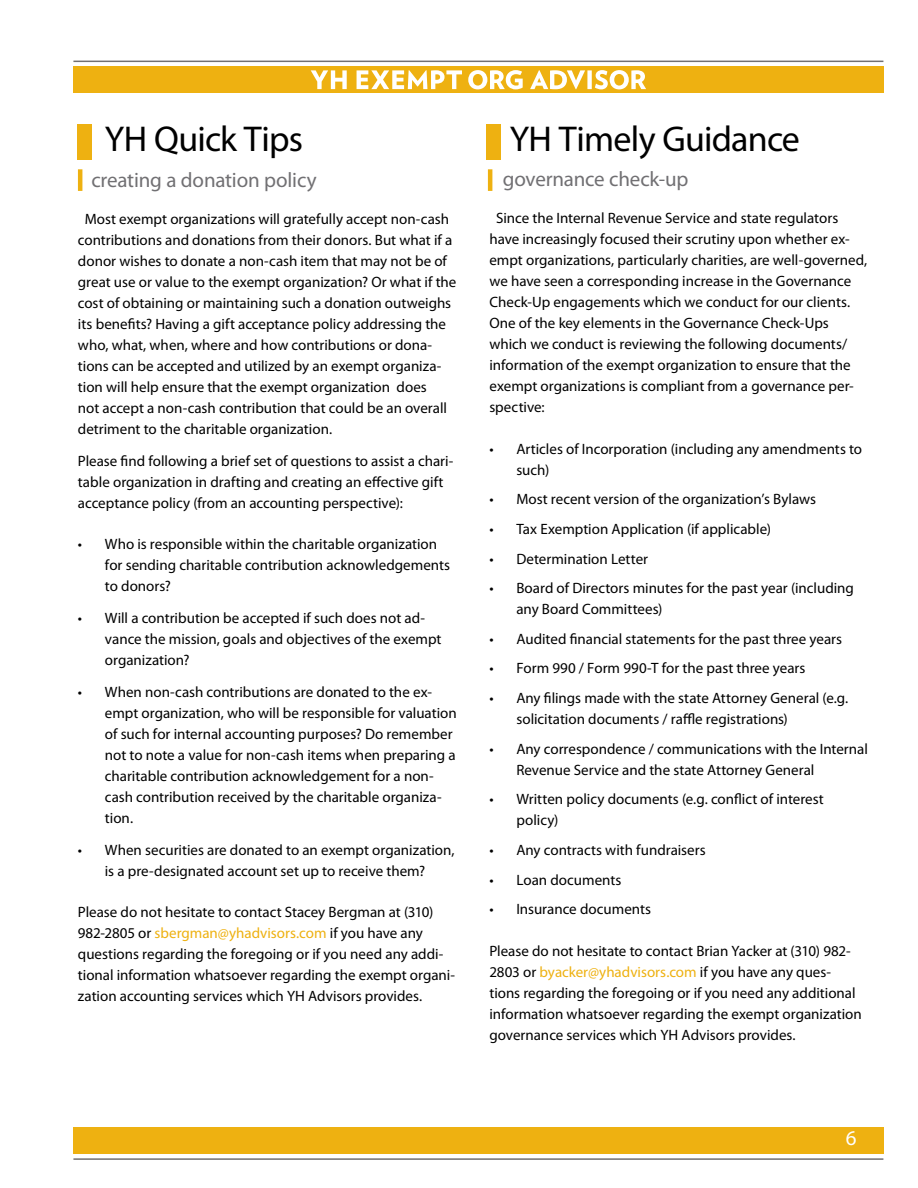
<style>
.page{position:relative;width:918px;height:1188px;background:#fff}
.page>*{position:absolute;margin:0;border:0;box-sizing:border-box;transform-origin:0 0}
.t1{font:36px "Myriad Pro";letter-spacing:-.02em;color:#000}
.t2{font:21px "Myriad Pro";letter-spacing:-.01em;color:#717073}
.t3{font:21px "Myriad Pro";color:#fff}
.t4{font:15px/21px "Myriad Pro";color:#000}
.s1{color:#eeb111}
</style>
<div class="page">
<div style="left:73px;top:66px;width:810px;height:27px;background:#eeb111"></div>
<svg style="left:311px;top:70px;width:335px;height:19px"></svg>
<hr style="left:73px;top:61px;width:810px;height:1px;background:#717073">
<div style="left:73px;top:1127px;width:810px;height:27px;background:#eeb111"></div>
<hr style="left:73px;top:1158px;width:810px;height:2px;background:#717073">
<div style="left:77px;top:125px;width:15px;height:35px;background:#eeb111"></div>
<hr style="left:78px;top:169px;width:4px;height:22px;background:#eeb111">
<div style="left:487px;top:125px;width:14px;height:35px;background:#eeb111"></div>
<hr style="left:488px;top:169px;width:4px;height:22px;background:#eeb111">
<h1 class="t1" style="left:105px;top:116px;width:200px">YH Quick Tips</h1>
<h2 class="t2" style="left:91px;top:167px;width:227px">creating a donation policy</h2>
<p class="t4" style="left:78px;top:208px;width:380px;text-indent:7px">Most exempt organizations will gratefully accept non-cash contributions and donations from their donors. But what if a donor wishes to donate a non-cash item that may not be of great use or value to the exempt organization? Or what if the cost of obtaining or maintaining such a donation outweighs its benefits? Having a gift acceptance policy addressing the who, what, when, where and how contributions or dona&shy;tions can be accepted and utilized by an exempt organiza&shy;tion will help ensure that the exempt organization does<br>not accept a non-cash contribution that could be an overall detriment to the charitable organization.</p>
<p class="t4" style="left:78px;top:450px;width:377px">Please find following a brief set of questions to assist a chari&shy;table organization in drafting and creating an effective gift acceptance policy (from an accounting perspective):</p>
<p class="t4" style="left:105px;top:534px;width:347px;text-indent:-27px">• Who is responsible within the charitable organization for sending charitable contribution acknowledgements to donors?</p>
<p class="t4" style="left:105px;top:607px;width:338px;text-indent:-27px">• Will a contribution be accepted if such does not ad&shy;vance the mission, goals and objectives of the exempt organization?</p>
<p class="t4" style="left:105px;top:681px;width:353px;text-indent:-27px">• When non-cash contributions are donated to the ex&shy;empt organization, who will be responsible for valuation of such for internal accounting purposes? Do remember not to note a value for non-cash items when preparing a charitable contribution acknowledgement for a non&shy;cash contribution received by the charitable organiza&shy;tion.</p>
<p class="t4" style="left:78px;top:839px;width:378px;text-align:center">• When securities are donated to an exempt organization, is a pre-designated account set up to receive them?</p>
<p class="t4" style="left:78px;top:901px;width:379px">Please do not hesitate to contact Stacey Bergman at (310)<br>982-2805 or <span class="s1">sbergman@yhadvisors.com</span> if you have any questions regarding the foregoing or if you need any addi&shy;tional information whatsoever regarding the exempt organi&shy;zation accounting services which YH Advisors provides.</p>
<h1 class="t1" style="left:510px;top:116px;width:292px">YH Timely Guidance</h1>
<h2 class="t2" style="left:503px;top:166px;width:187px">governance check-up</h2>
<p class="t4" style="left:489px;top:208px;width:379px;text-indent:7px">Since the Internal Revenue Service and state regulators have increasingly focused their scrutiny upon whether ex&shy;empt organizations, particularly charities, are well-governed, we have seen a corresponding increase in the Governance Check-Up engagements which we conduct for our clients.<br>One of the key elements in the Governance Check-Ups which we conduct is reviewing the following documents/ information of the exempt organization to ensure that the exempt organizations is compliant from a governance per&shy;spective:</p>
<p class="t4" style="left:516px;top:438px;width:347px;text-indent:-27px">• Articles of Incorporation (including any amendments to such)</p>
<p class="t4" style="left:489px;top:489px;width:328px">• Most recent version of the organization’s Bylaws</p>
<p class="t4" style="left:489px;top:518px;width:283px">• Tax Exemption Application (if applicable)</p>
<p class="t4" style="left:489px;top:548px;width:160px">• Determination Letter</p>
<p class="t4" style="left:516px;top:577px;width:339px;text-indent:-27px">• Board of Directors minutes for the past year (including any Board Committees)</p>
<p class="t4" style="left:489px;top:628px;width:354px">• Audited financial statements for the past three years</p>
<p class="t4" style="left:489px;top:658px;width:318px">• Form 990 / Form 990-T for the past three years</p>
<p class="t4" style="left:516px;top:687px;width:333px;text-indent:-27px">• Any filings made with the state Attorney General (e.g. solicitation documents / raffle registrations)</p>
<p class="t4" style="left:516px;top:738px;width:353px;text-indent:-27px">• Any correspondence / communications with the Internal<br>Revenue Service and the state Attorney General</p>
<p class="t4" style="left:516px;top:789px;width:309px;text-indent:-27px">• Written policy documents (e.g. conflict of interest policy)</p>
<p class="t4" style="left:489px;top:839px;width:218px">• Any contracts with fundraisers</p>
<p class="t4" style="left:489px;top:869px;width:134px">• Loan documents</p>
<p class="t4" style="left:489px;top:899px;width:163px">• Insurance documents</p>
<p class="t4" style="left:489px;top:940px;width:374px">Please do not hesitate to contact Brian Yacker at (310) 982- 2803 or <span class="s1">byacker@yhadvisors.com</span> if you have any ques&shy;tions regarding the foregoing or if you need any additional information whatsoever regarding the exempt organization governance services which YH Advisors provides.</p>
<h2 class="t3" style="left:846px;top:1125px;width:12px">6</h2>
</div>
